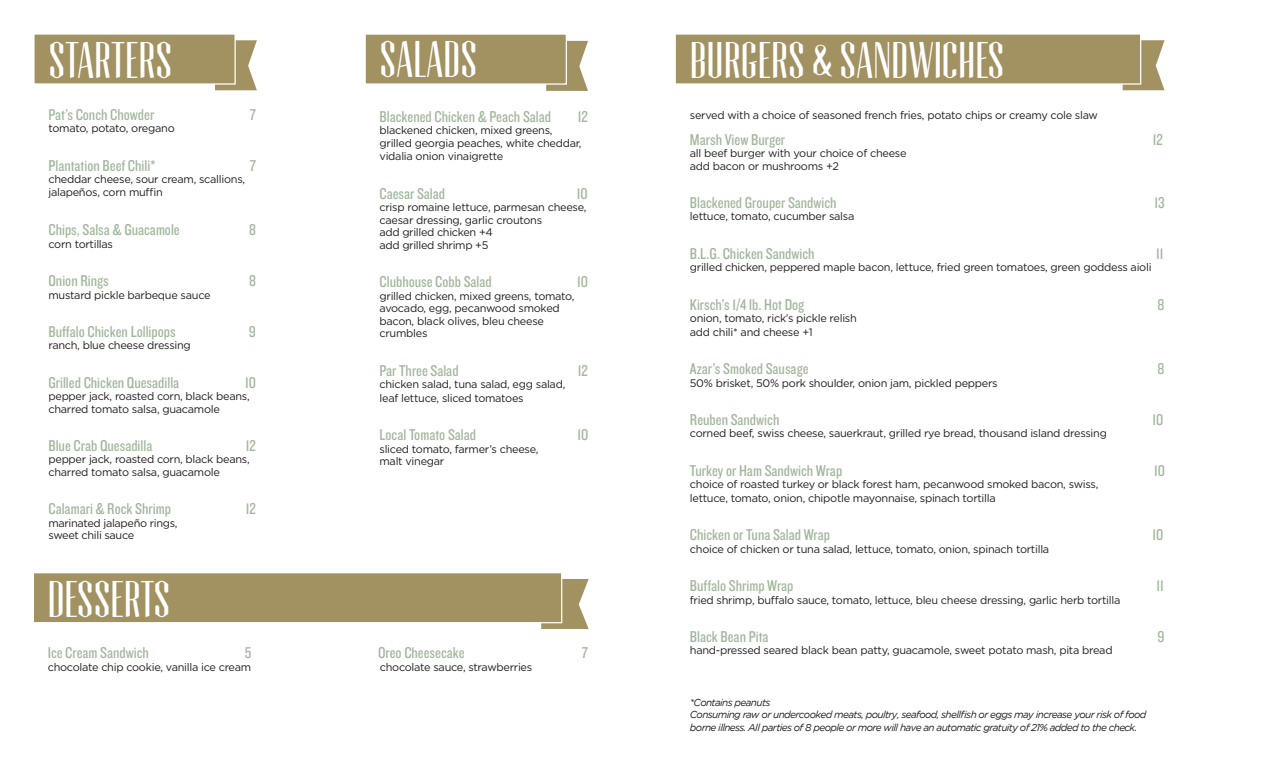
<style>
.page{position:relative;width:1262px;height:766px;background:#fff}
.page>*{position:absolute;margin:0;border:0;box-sizing:border-box;transform-origin:0 0}
.t1{font:45px "Tommaso";color:#fff}
.t2{font:16.25px "Knockout HTF29 Junior Liteweight";color:#a1b69b}
.t3{font:11px/12.5px "Gotham";letter-spacing:-.025em;color:#231f20}
.t4{font:italic 10px/12.5px "Gotham";letter-spacing:-.06em;color:#231f20}
</style>
<div class="page">
<svg style="left:215px;top:40px;width:42px;height:50px"></svg>
<svg style="left:546px;top:41px;width:42px;height:50px"></svg>
<div style="left:33px;top:33px;width:203px;height:52px;background:#a29161;border:1px solid #fff"></div>
<div style="left:365px;top:33px;width:202px;height:52px;background:#a29161;border:1px solid #fff"></div>
<svg style="left:1123px;top:40px;width:42px;height:50px"></svg>
<div style="left:675px;top:33px;width:466px;height:52px;background:#a29161;border:1px solid #fff"></div>
<svg style="left:541px;top:579px;width:48px;height:49px"></svg>
<div style="left:33px;top:571px;width:529px;height:52px;background:#a29161;border:1px solid #fff"></div>
<p class="t1" style="left:48px;top:34px;width:125px">STARTERS</p>
<p class="t2" style="left:48px;top:106px;width:107px">Pat’s Conch Chowder</p>
<p class="t2" style="left:250px;top:106px;width:8px">7</p>
<p class="t3" style="left:48px;top:122px;width:128px">tomato, potato, oregano</p>
<p class="t2" style="left:48px;top:157px;width:108px">Plantation Beef Chili*</p>
<p class="t2" style="left:250px;top:157px;width:8px">7</p>
<p class="t3" style="left:48px;top:173px;width:198px">cheddar cheese, sour cream, scallions, jalapeños, corn muffin</p>
<p class="t2" style="left:48px;top:221px;width:133px">Chips, Salsa &amp; Guacamole</p>
<p class="t2" style="left:249px;top:221px;width:8px">8</p>
<p class="t3" style="left:48px;top:237px;width:66px">corn tortillas</p>
<p class="t2" style="left:48px;top:272px;width:62px">Onion Rings</p>
<p class="t2" style="left:249px;top:272px;width:8px">8</p>
<p class="t3" style="left:48px;top:288px;width:164px">mustard pickle barbeque sauce</p>
<p class="t2" style="left:48px;top:323px;width:129px">Buffalo Chicken Lollipops</p>
<p class="t2" style="left:249px;top:323px;width:9px">9</p>
<p class="t3" style="left:48px;top:339px;width:144px">ranch, blue cheese dressing</p>
<p class="t2" style="left:48px;top:374px;width:132px">Grilled Chicken Quesadilla</p>
<p class="t2" style="left:245px;top:374px;width:12px">10</p>
<p class="t3" style="left:48px;top:389px;width:203px">pepper jack, roasted corn, black beans, charred tomato salsa, guacamole</p>
<p class="t2" style="left:48px;top:437px;width:105px">Blue Crab Quesadilla</p>
<p class="t2" style="left:246px;top:437px;width:12px">12</p>
<p class="t3" style="left:48px;top:453px;width:203px">pepper jack, roasted corn, black beans, charred tomato salsa, guacamole</p>
<p class="t2" style="left:48px;top:500px;width:124px">Calamari &amp; Rock Shrimp</p>
<p class="t2" style="left:246px;top:500px;width:12px">12</p>
<p class="t3" style="left:48px;top:516px;width:131px">marinated jalapeño rings, sweet chili sauce</p>
<p class="t1" style="left:48px;top:572px;width:124px">DESSERTS</p>
<p class="t2" style="left:48px;top:644px;width:103px">Ice Cream Sandwich</p>
<p class="t2" style="left:245px;top:644px;width:8px">5</p>
<p class="t3" style="left:48px;top:660px;width:205px">chocolate chip cookie, vanilla ice cream</p>
<p class="t1" style="left:380px;top:33px;width:99px">SALADS</p>
<p class="t2" style="left:380px;top:108px;width:173px">Blackened Chicken &amp; Peach Salad</p>
<p class="t2" style="left:578px;top:108px;width:12px">12</p>
<p class="t3" style="left:380px;top:124px;width:204px">blackened chicken, mixed greens, grilled georgia peaches, white cheddar,</p>
<p class="t3" style="left:380px;top:150px;width:125px">vidalia onion vinaigrette</p>
<p class="t2" style="left:380px;top:185px;width:67px">Caesar Salad</p>
<p class="t2" style="left:577px;top:185px;width:12px">10</p>
<p class="t3" style="left:380px;top:201px;width:208px">crisp romaine lettuce, parmesan cheese, caesar dressing, garlic croutons<br>add grilled chicken +4<br>add grilled shrimp +5</p>
<p class="t2" style="left:380px;top:273px;width:114px">Clubhouse Cobb Salad</p>
<p class="t2" style="left:577px;top:273px;width:12px">10</p>
<p class="t3" style="left:380px;top:289px;width:196px">grilled chicken, mixed greens, tomato, avocado, egg, pecanwood smoked bacon, black olives, bleu cheese crumbles</p>
<p class="t2" style="left:380px;top:361px;width:81px">Par Three Salad</p>
<p class="t2" style="left:578px;top:361px;width:12px">12</p>
<p class="t3" style="left:380px;top:377px;width:187px;line-height:13.8px">chicken salad, tuna salad, egg salad, leaf lettuce, sliced tomatoes</p>
<p class="t2" style="left:380px;top:426px;width:98px">Local Tomato Salad</p>
<p class="t2" style="left:577px;top:426px;width:12px">10</p>
<p class="t3" style="left:380px;top:442px;width:161px">sliced tomato, farmer’s cheese, malt vinegar</p>
<p class="t2" style="left:378px;top:644px;width:88px">Oreo Cheesecake</p>
<p class="t2" style="left:582px;top:644px;width:8px">7</p>
<p class="t3" style="left:380px;top:659px;width:154px">chocolate sauce, strawberries</p>
<p class="t1" style="left:690px;top:34px;width:316px">BURGERS &amp; SANDWICHES</p>
<p class="t3" style="left:690px;top:109px;width:410px">served with a choice of seasoned french fries, potato chips or creamy cole slaw</p>
<p class="t2" style="left:690px;top:131px;width:97px">Marsh View Burger</p>
<p class="t2" style="left:1153px;top:131px;width:12px">12</p>
<p class="t3" style="left:690px;top:147px;width:218px">all beef burger with your choice of cheese add bacon or mushrooms +2</p>
<p class="t2" style="left:690px;top:194px;width:148px">Blackened Grouper Sandwich</p>
<p class="t2" style="left:1155px;top:194px;width:12px">13</p>
<p class="t3" style="left:690px;top:210px;width:166px">lettuce, tomato, cucumber salsa</p>
<p class="t2" style="left:690px;top:245px;width:126px">B.L.G. Chicken Sandwich</p>
<p class="t2" style="left:1156px;top:245px;width:9px">11</p>
<p class="t3" style="left:690px;top:261px;width:463px">grilled chicken, peppered maple bacon, lettuce, fried green tomatoes, green goddess aioli</p>
<p class="t2" style="left:690px;top:296px;width:116px">Kirsch’s 1/4 lb. Hot Dog</p>
<p class="t2" style="left:1158px;top:296px;width:8px">8</p>
<p class="t3" style="left:690px;top:311px;width:168px;line-height:13.8px">onion, tomato, rick’s pickle relish add chili* and cheese +1</p>
<p class="t2" style="left:690px;top:360px;width:120px">Azar’s Smoked Sausage</p>
<p class="t2" style="left:1158px;top:360px;width:8px">8</p>
<p class="t3" style="left:690px;top:376px;width:309px">50% brisket, 50% pork shoulder, onion jam, pickled peppers</p>
<p class="t2" style="left:690px;top:411px;width:91px">Reuben Sandwich</p>
<p class="t2" style="left:1152px;top:411px;width:12px">10</p>
<p class="t3" style="left:690px;top:427px;width:419px">corned beef, swiss cheese, sauerkraut, grilled rye bread, thousand island dressing</p>
<p class="t2" style="left:690px;top:462px;width:154px">Turkey or Ham Sandwich Wrap</p>
<p class="t2" style="left:1154px;top:462px;width:12px">10</p>
<p class="t3" style="left:690px;top:477px;width:410px;line-height:13.8px">choice of roasted turkey or black forest ham, pecanwood smoked bacon, swiss, lettuce, tomato, onion, chipotle mayonnaise, spinach tortilla</p>
<p class="t2" style="left:690px;top:526px;width:142px">Chicken or Tuna Salad Wrap</p>
<p class="t2" style="left:1153px;top:526px;width:12px">10</p>
<p class="t3" style="left:690px;top:542px;width:361px">choice of chicken or tuna salad, lettuce, tomato, onion, spinach tortilla</p>
<p class="t2" style="left:690px;top:577px;width:105px">Buffalo Shrimp Wrap</p>
<p class="t2" style="left:1156px;top:577px;width:9px">11</p>
<p class="t3" style="left:690px;top:593px;width:432px">fried shrimp, buffalo sauce, tomato, lettuce, bleu cheese dressing, garlic herb tortilla</p>
<p class="t2" style="left:690px;top:628px;width:80px">Black Bean Pita</p>
<p class="t2" style="left:1158px;top:628px;width:9px">9</p>
<p class="t3" style="left:690px;top:643px;width:424px">hand-pressed seared black bean patty, guacamole, sweet potato mash, pita bread</p>
<p class="t4" style="left:690px;top:695px;width:458px">*Contains peanuts<br>Consuming raw or undercooked meats, poultry, seafood, shellfish or eggs may increase your risk of food borne illness. All parties of 8 people or more will have an automatic gratuity of 21% added to the check.</p>
</div>
